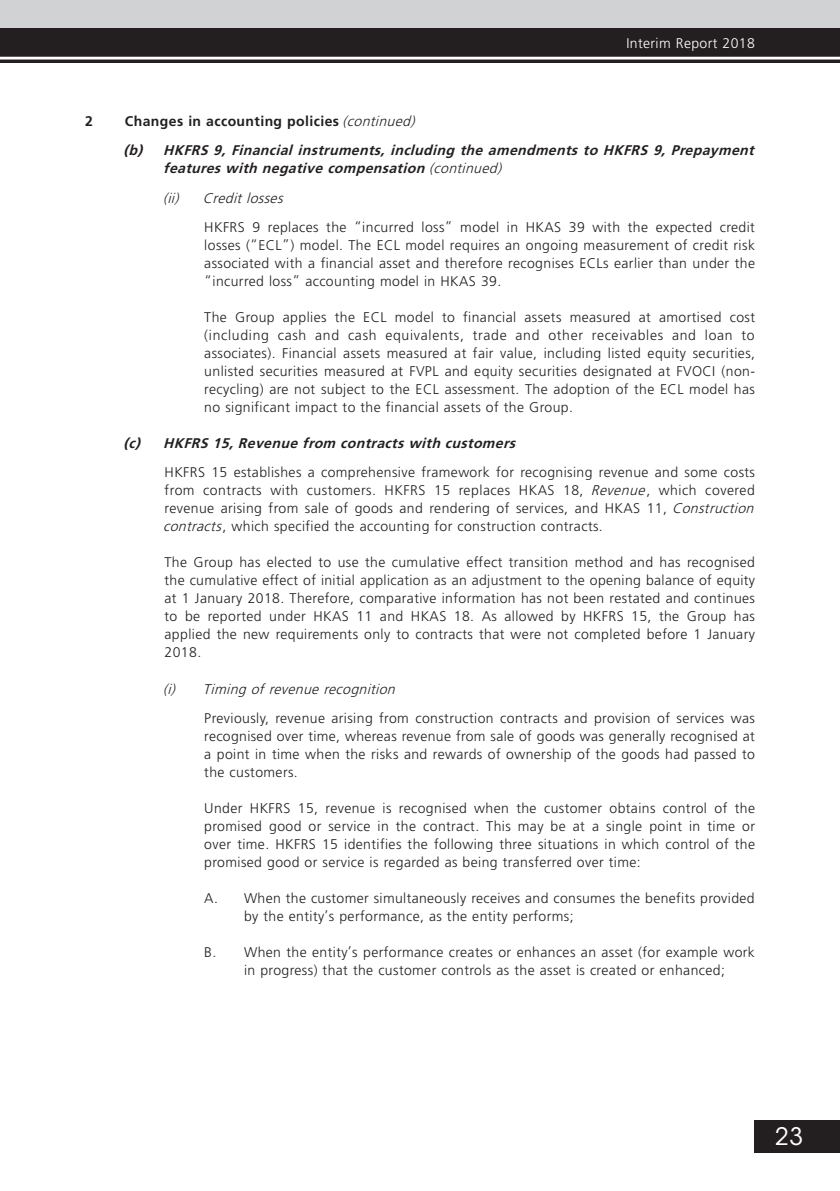
<style>
.page{position:relative;width:840px;height:1191px;background:#fff}
.page>*{position:absolute;margin:0;border:0;box-sizing:border-box;transform-origin:0 0}
.t1{font:24px "ITC Avant Garde Std";color:#fff}
.Notes{font:300 14px/18px "Frutiger LT Std";letter-spacing:.03em;color:#231f20;text-align:justify}
.Notes_HD2{font:italic 700 14px/18px "Frutiger LT Std";color:#231f20}
.Notes_HD3{font:italic 300 14px "Frutiger LT Std";color:#231f20}
.Notes_HD1{font:700 14px "Frutiger LT Std";letter-spacing:.03em;color:#231f20}
.t2{font:300 14px "Frutiger LT Std";letter-spacing:.03em;color:#fff}
.s1{font-weight:300;font-style:italic}
.s2{font-weight:300}
.s3{font-style:italic}
</style>
<div class="page">
<div style="left:0;top:0;width:839px;height:42px;background:#d1d2d4"></div>
<div style="left:0;top:28px;width:839px;height:34px;background:#231f20"></div>
<hr style="left:0;top:57px;width:839px;height:2px;background:#fff">
<div style="left:754px;top:1120px;width:85px;height:32px;background:#231f20"></div>
<p class="t2" style="left:626px;top:35px;width:130px">Interim Report 2018</p>
<p class="Notes_HD1" style="left:85px;top:113px;width:9px">2</p>
<p class="Notes_HD1" style="left:125px;top:113px;width:295px">Changes in accounting policies <span class="s1">(continued)</span></p>
<p class="Notes_HD2" style="left:163px;top:141px;width:596px;text-indent:-40px">(b) HKFRS 9, Financial instruments, including the amendments to HKFRS 9, Prepayment featureswith negative compensation <span class="s2">(continued)</span></p>
<p class="Notes_HD3" style="left:163px;top:190px;width:21px">(ii)</p>
<p class="Notes_HD3" style="left:203px;top:190px;width:85px">Creditlosses</p>
<p class="Notes" style="left:204px;top:218px;width:552px">HKFRS 9 replaces the “incurred loss” model in HKAS 39 with the expected credit losses (“ECL”) model. The ECL model requires an ongoing measurement of credit risk associated with a financial asset and therefore recognises ECLs earlier than under the “incurred loss” accounting model in HKAS 39.</p>
<p class="Notes" style="left:204px;top:308px;width:552px">The Group applies the ECL model to financial assets measured at amortised cost (including cash and cash equivalents, trade and other receivables and loan to associates). Financial assets measured at fair value, including listed equity securities, unlisted securities measured at FVPL and equity securities designated at FVOCI (non&shy;recycling) are not subject to the ECL assessment. The adoption of the ECL model has no significant impact to the financial assets of the Group.</p>
<p class="Notes_HD2" style="left:123px;top:434px;width:397px">(c) HKFRS 15,Revenue from contractswith customers</p>
<p class="Notes" style="left:163px;top:464px;width:595px;text-align:left">HKFRS 15 establishes a comprehensive framework for recognising revenue and some costs from contracts with customers. HKFRS 15 replaces HKAS 18, <span class="s3">Revenue</span>, which covered revenue arising from sale of goods and rendering of services, and HKAS 11, <span class="s3">Construction contracts</span>, which specified the accounting for construction contracts.</p>
<p class="Notes" style="left:164px;top:554px;width:591px">The Group has elected to use the cumulative effect transition method and has recognised the cumulative effect of initial application as an adjustment to the opening balance of equity at 1 January 2018. Therefore, comparative information has not been restated and continues to be reported under HKAS 11 and HKAS 18. As allowed by HKFRS 15, the Group has applied the new requirements only to contracts that were not completed before 1 January 2018.</p>
<p class="Notes_HD3" style="left:163px;top:680px;width:237px">(i) Timing ofrevenue recognition</p>
<p class="Notes" style="left:204px;top:709px;width:552px">Previously, revenue arising from construction contracts and provision of services was recognised over time, whereas revenue from sale of goods was generally recognised at a point in time when the risks and rewards of ownership of the goods had passed to the customers.</p>
<p class="Notes" style="left:204px;top:799px;width:552px">Under HKFRS 15, revenue is recognised when the customer obtains control of the promised good or service in the contract. This may be at a single point in time or over time. HKFRS 15 identifies the following three situations in which control of the promised good or service is regarded as being transferred over time:</p>
<p class="Notes" style="left:244px;top:889px;width:512px;text-indent:-40px">A. When the customer simultaneously receives and consumes the benefits provided by the entity’s performance, as the entity performs;</p>
<p class="Notes" style="left:244px;top:943px;width:512px;text-indent:-40px">B. When the entity’s performance creates or enhances an asset (for example work in progress) that the customer controls as the asset is created or enhanced;</p>
<h1 class="t1" style="left:774px;top:1121px;width:30px">23</h1>
</div>
